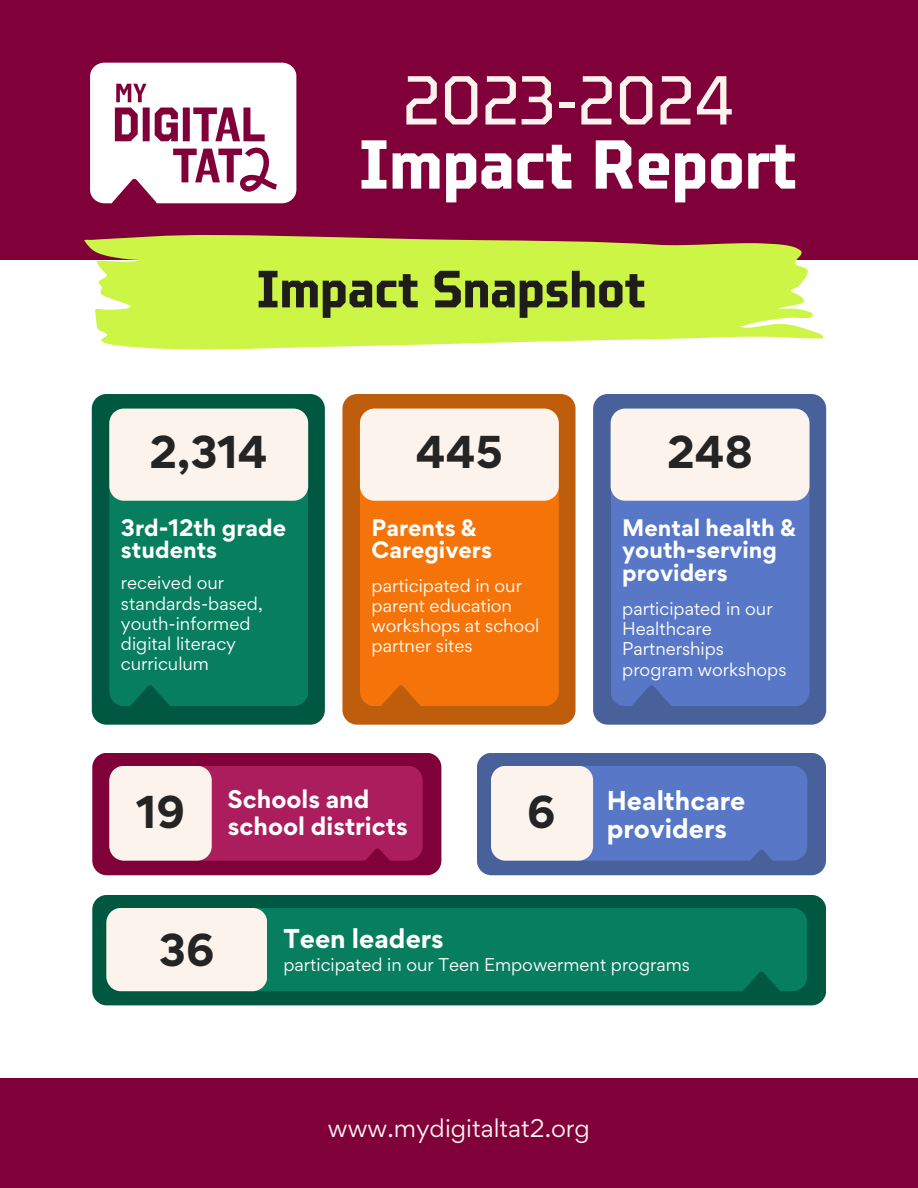
<style>
.page{position:relative;width:918px;height:1188px;background:#fff}
.page>*{position:absolute;margin:0;border:0;box-sizing:border-box;transform-origin:0 0}
.t1{font:700 69px/64.2px "TT Octosquares Cond";color:#fff;text-align:center}
.t2{font:700 52.35px "TT Octosquares Cond";color:#1e1d19}
.t3{font:700 41.1px "Gordita";color:#242424}
.t4{font:700 24.3px/28.2px "Gordita";color:#fff}
.t5{font:22.95px "Gordita";color:#fcf3ec}
.t6{font:700 22.8px/27px "Gordita";color:#fff}
.t7{font:700 21.3px/22.5px "Gordita";color:#fff}
.t8{font:16.5px/20.2px "Gordita";color:#fff}
.s1{font-weight:400;color:#fcf3ec}
</style>
<div class="page">
<svg style="left:92px;top:394px;width:233px;height:331px;background:#065b44"></svg>
<div style="left:0;top:0;width:918px;height:260px;background:#800039"></div>
<svg style="left:90px;top:63px;width:206px;height:140px"></svg>
<svg style="left:84px;top:235px;width:740px;height:115px;background:#cee957"></svg>
<div style="left:109px;top:501px;width:199px;height:205px;background:#077e5d"></div>
<div style="left:109px;top:409px;width:199px;height:92px;background:#fcf3ec"></div>
<div style="left:0;top:1078px;width:918px;height:110px;background:#800039"></div>
<svg style="left:130px;top:685px;width:40px;height:23px"></svg>
<svg style="left:342px;top:394px;width:234px;height:331px;background:#c06315"></svg>
<div style="left:360px;top:501px;width:199px;height:205px;background:#f4740a"></div>
<div style="left:360px;top:409px;width:199px;height:92px;background:#fcf3ec"></div>
<svg style="left:381px;top:685px;width:40px;height:23px"></svg>
<div style="left:593px;top:394px;width:233px;height:331px;background:#49619b"></div>
<div style="left:611px;top:501px;width:199px;height:205px;background:#5878c7"></div>
<div style="left:611px;top:409px;width:199px;height:92px;background:#fcf3ec"></div>
<svg style="left:631px;top:685px;width:41px;height:23px"></svg>
<div style="left:92px;top:895px;width:734px;height:110px;background:#015840"></div>
<div style="left:267px;top:908px;width:540px;height:83px;background:#077e5d"></div>
<div style="left:106px;top:908px;width:161px;height:83px;background:#fcf3ec"></div>
<svg style="left:741px;top:972px;width:40px;height:23px"></svg>
<svg style="left:92px;top:753px;width:349px;height:122px;background:#b04472"></svg>
<svg style="left:477px;top:753px;width:349px;height:122px;background:#788dc2"></svg>
<h6 class="t1" style="left:359px;top:68px;width:439px"><span class="s1">2023-2024<br></span>Impact Report</h6>
<p class="t2" style="left:257px;top:252px;width:390px">Impact Snapshot</p>
<h1 class="t3" style="left:150px;top:424px;width:120px">2,314</h1>
<p class="t3" style="left:416px;top:424px;width:88px">445</p>
<p class="t3" style="left:667px;top:424px;width:87px">248</p>
<h2 class="t7" style="left:121px;top:516px;width:167px">3rd-12th grade students</h2>
<p class="t8" style="left:121px;top:573px;width:143px">received our standards-based, youth-informed digital literacy curriculum</p>
<h6 class="t7" style="left:372px;top:516px;width:122px">Parents &amp;<br>Caregivers</h6>
<h3 class="t8" style="left:372px;top:575px;width:169px">participated in our parent education workshops at school partner sites</h3>
<p class="t7" style="left:622px;top:516px;width:175px">Mental health &amp; youth-serving providers</p>
<h3 class="t8" style="left:622px;top:598px;width:166px">participated in our<br>Healthcare<br>Partnerships program workshops</h3>
<h6 class="t3" style="left:136px;top:785px;width:50px">19</h6>
<p class="t6" style="left:228px;top:785px;width:181px">Schools and school districts</p>
<h4 class="t3" style="left:527px;top:785px;width:30px">6</h4>
<h4 class="t4" style="left:607px;top:786px;width:140px">Healthcare providers</h4>
<h4 class="t3" style="left:159px;top:922px;width:57px">36</h4>
<p class="t4" style="left:283px;top:924px;width:162px">Teen leaders</p>
<p class="t8" style="left:283px;top:954px;width:408px">participated in our Teen Empowerment programs</p>
<h3 class="t5" style="left:328px;top:1113px;width:264px">www.mydigitaltat2.org</h3>
</div>
